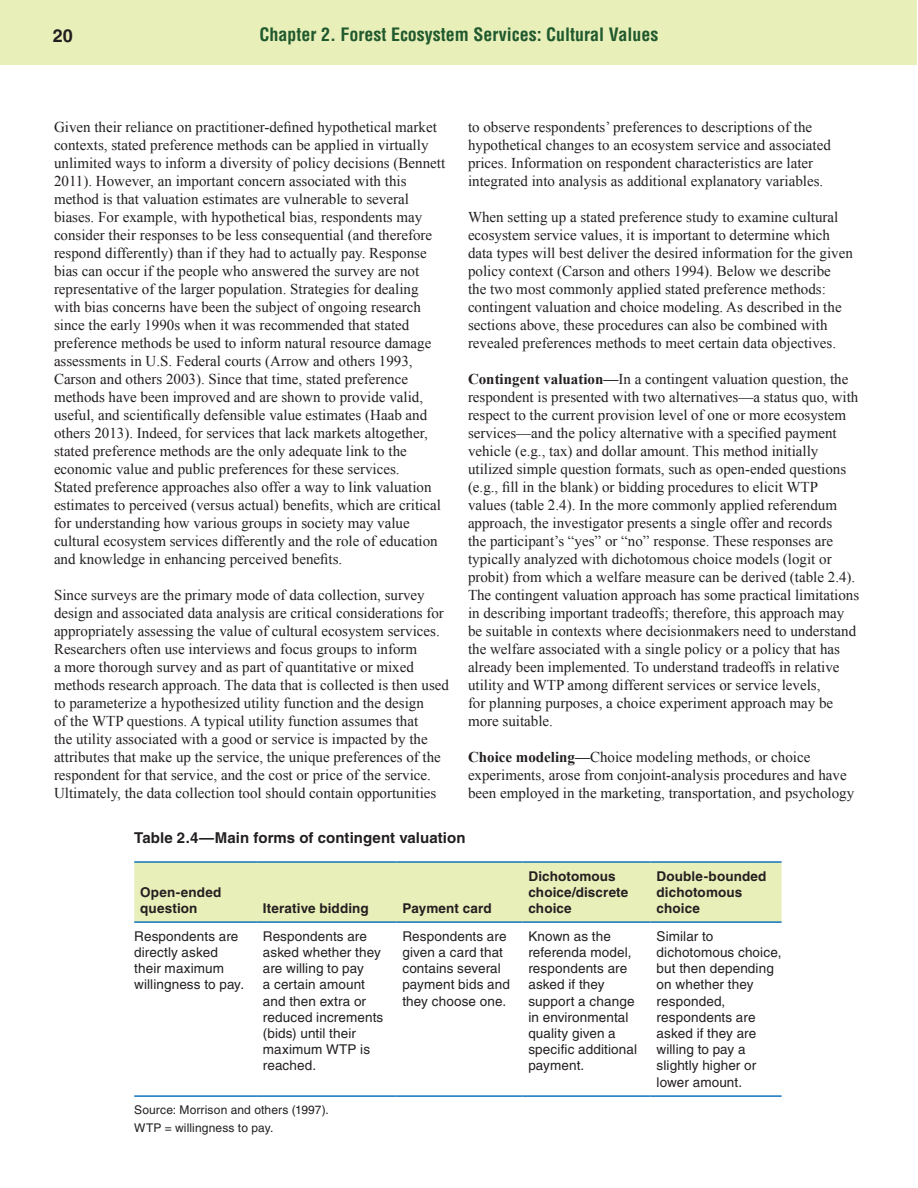
<style>
.page{position:relative;width:918px;height:1188px;background:#fff}
.page>*{position:absolute;margin:0;border:0;box-sizing:border-box;transform-origin:0 0}
.t1{font:700 condensed 18px "Helvetica LT Std";color:#1f592d}
.t2{font:700 18px "Helvetica LT Std";color:#231f20}
.Text{font:15px/18px "Times New Roman";color:#231f20}
.table_head{font:700 15px "Helvetica LT Std";letter-spacing:.005em;color:#231f20}
.table_body{font:13.5px/16.2px "Helvetica LT Std";letter-spacing:.01em;color:#231f20}
.table_body-2{font:700 13.5px/16.2px "Helvetica LT Std";letter-spacing:.01em;color:#231f20}
.tbl_footnote{font:12px "Helvetica LT Std";letter-spacing:.015em;color:#231f20}
.s1{font-weight:700}
</style>
<div class="page">
<div style="left:0;top:0;width:917px;height:65px;background:#e9efb9"></div>
<div style="left:134px;top:863px;width:648px;height:58px;background:#e9efb9"></div>
<hr style="left:134px;top:861px;width:123px;height:2px;background:#1074bc">
<hr style="left:257px;top:861px;width:139px;height:2px;background:#1074bc">
<hr style="left:396px;top:861px;width:126px;height:2px;background:#1074bc">
<hr style="left:522px;top:861px;width:129px;height:2px;background:#1074bc">
<hr style="left:651px;top:861px;width:131px;height:2px;background:#1074bc">
<hr style="left:134px;top:921px;width:123px;height:2px;background:#1074bc">
<hr style="left:257px;top:921px;width:139px;height:2px;background:#1074bc">
<hr style="left:396px;top:921px;width:126px;height:2px;background:#1074bc">
<hr style="left:522px;top:921px;width:129px;height:2px;background:#1074bc">
<hr style="left:651px;top:921px;width:131px;height:2px;background:#1074bc">
<hr style="left:134px;top:1095px;width:123px;height:2px;background:#1074bc">
<hr style="left:257px;top:1095px;width:139px;height:2px;background:#1074bc">
<hr style="left:396px;top:1095px;width:126px;height:2px;background:#1074bc">
<hr style="left:522px;top:1095px;width:129px;height:2px;background:#1074bc">
<hr style="left:651px;top:1095px;width:131px;height:2px;background:#1074bc">
<p class="t2" style="left:53px;top:24px;width:22px">20</p>
<p class="t1" style="left:260px;top:24px;width:400px">Chapter 2. Forest Ecosystem Services: Cultural Values</p>
<p class="Text" style="left:54px;top:118px;width:393px">Given their reliance on practitioner-defined hypothetical market contexts, stated preference methods can be applied in virtually unlimited ways to inform a diversity of policy decisions (Bennett 2011). However, an important concern associated with this method is that valuation estimates are vulnerable to several biases. For example, with hypothetical bias, respondents may consider their responses to be less consequential (and therefore respond differently) than if they had to actually pay. Response bias can occur if the people who answered the survey are not representative of the larger population. Strategies for dealing with bias concerns have been the subject of ongoing research since the early 1990s when it was recommended that stated preference methods be used to inform natural resource damage assessments in U.S. Federal courts (Arrow and others 1993, Carson and others 2003). Since that time, stated preference methods have been improved and are shown to provide valid, useful, and scientifically defensible value estimates (Haab and others 2013). Indeed, for services that lack markets altogether, stated preference methods are the only adequate link to the economic value and public preferences for these services.<br>Stated preference approaches also offer a way to link valuation estimates to perceived (versus actual) benefits, which are critical for understanding how various groups in society may value cultural ecosystem services differently and the role of education and knowledge in enhancing perceived benefits.</p>
<p class="Text" style="left:54px;top:586px;width:397px">Since surveys are the primary mode of data collection, survey design and associated data analysis are critical considerations for appropriately assessing the value of cultural ecosystem services.<br>Researchers often use interviews and focus groups to inform<br>a more thorough survey and as part of quantitative or mixed methods research approach. The data that is collected is then used to parameterize a hypothesized utility function and the design<br>of the WTP questions. A typical utility function assumes that<br>the utility associated with a good or service is impacted by the attributes that make up the service, the unique preferences of the respondent for that service, and the cost or price of the service.<br>Ultimately, the data collection tool should contain opportunities</p>
<p class="Text" style="left:468px;top:118px;width:364px">to observe respondents’ preferences to descriptions of the hypothetical changes to an ecosystem service and associated prices. Information on respondent characteristics are later integrated into analysis as additional explanatory variables.</p>
<p class="Text" style="left:468px;top:208px;width:386px">When setting up a stated preference study to examine cultural ecosystem service values, it is important to determine which data types will best deliver the desired information for the given policy context (Carson and others 1994). Below we describe<br>the two most commonly applied stated preference methods: contingent valuation and choice modeling. As described in the sections above, these procedures can also be combined with revealed preferences methods to meet certain data objectives.</p>
<p class="Text" style="left:468px;top:370px;width:393px"><span class="s1">Contingent valuation—</span>In a contingent valuation question, the respondent is presented with two alternatives—a status quo, with respect to the current provision level of one or more ecosystem services—and the policy alternative with a specified payment vehicle (e.g., tax) and dollar amount. This method initially utilized simple question formats, such as open-ended questions (e.g., fill in the blank) or bidding procedures to elicit WTP values (table 2.4). In the more commonly applied referendum approach, the investigator presents a single offer and records<br>the participant’s “yes” or “no” response. These responses are typically analyzed with dichotomous choice models (logit or probit) from which a welfare measure can be derived (table 2.4).<br>The contingent valuation approach has some practical limitations in describing important tradeoffs; therefore, this approach may be suitable in contexts where decisionmakers need to understand the welfare associated with a single policy or a policy that has already been implemented. To understand tradeoffs in relative utility and WTP among different services or service levels,<br>for planning purposes, a choice experiment approach may be more suitable.</p>
<p class="Text" style="left:468px;top:748px;width:388px"><span class="s1">Choice modeling—</span>Choice modeling methods, or choice experiments, arose from conjoint-analysis procedures and have been employed in the marketing, transportation, and psychology</p>
<p class="table_head" style="left:134px;top:829px;width:333px">Table 2.4—Main forms of contingent valuation</p>
<p class="table_body-2" style="left:140px;top:884px;width:83px">Open-ended question</p>
<p class="table_body-2" style="left:263px;top:900px;width:107px">Iterative bidding</p>
<p class="table_body-2" style="left:402px;top:900px;width:91px">Payment card</p>
<p class="table_body-2" style="left:528px;top:868px;width:102px">Dichotomous choice/discrete choice</p>
<p class="table_body-2" style="left:657px;top:868px;width:111px">Double-bounded dichotomous choice</p>
<p class="table_body" style="left:134px;top:928px;width:111px">Respondents are directly asked their maximum willingness to pay.</p>
<p class="table_body" style="left:263px;top:928px;width:122px">Respondents are asked whether they are willing to pay<br>a certain amount and then extra or reduced increments (bids) until their maximum WTP is reached.</p>
<p class="table_body" style="left:402px;top:928px;width:109px">Respondents are given a card that contains several payment bids and they choose one.</p>
<p class="table_body" style="left:528px;top:928px;width:110px">Known as the referenda model, respondents are asked if they support a change in environmental quality given a specific additional payment.</p>
<p class="table_body" style="left:657px;top:928px;width:126px">Similar to dichotomous choice, but then depending on whether they responded, respondents are asked if they are willing to pay a slightly higher or lower amount.</p>
<p class="tbl_footnote" style="left:134px;top:1103px;width:196px">Source: Morrison and others (1997).</p>
<p class="tbl_footnote" style="left:134px;top:1120px;width:141px">WTP = willingness to pay.</p>
</div>
